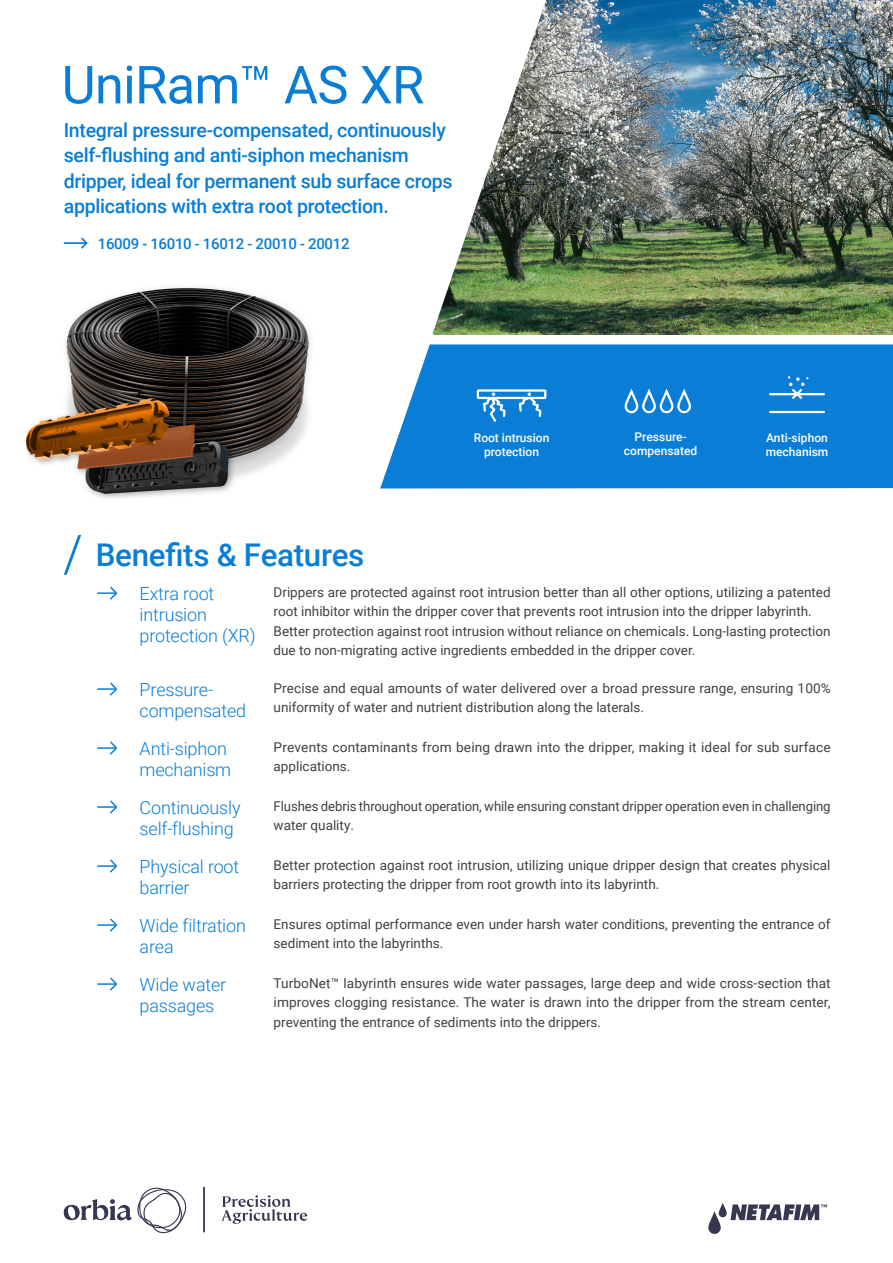
<style>
.page{position:relative;width:893px;height:1263px;background:#fff}
.page>*{position:absolute;margin:0;border:0;box-sizing:border-box;transform-origin:0 0}
.t1{font:52.5px "Roboto";letter-spacing:-.015em;color:#0a7dd6}
.t2{font:500 31.35px "Roboto";letter-spacing:-.01em;color:#0a7dd6}
.t3{font:500 19.5px/25.5px "Roboto";letter-spacing:-.015em;color:#0a7dd6}
.t4{font:300 18px/21px "Roboto";letter-spacing:-.01em;color:#0a7dd6}
.t5{font:500 15px "Roboto";letter-spacing:-.02em;color:#0a7dd6}
.t6{font:13.5px/19.5px "Roboto";color:#414042}
.t7{font:500 12px/13.5px "Roboto";color:#fff;text-align:center}
</style>
<div class="page">
<div style="left:380px;top:344px;width:513px;height:144px;background:#0a7dd6"></div>
<svg style="left:63px;top:535px;width:19px;height:40px"></svg>
<svg style="left:708px;top:1203px;width:119px;height:31px"></svg>
<svg style="left:222px;top:1195px;width:85px;height:29px"></svg>
<svg style="left:64px;top:1187px;width:123px;height:46px"></svg>
<hr style="left:203px;top:1187px;width:2px;height:45px;background:#363750">
<svg style="left:64px;top:237px;width:24px;height:12px"></svg>
<svg style="left:623px;top:388px;width:69px;height:27px"></svg>
<img style="left:27px;top:287px;width:284px;height:212px">
<svg style="left:97px;top:586px;width:20px;height:14px"></svg>
<svg style="left:97px;top:682px;width:20px;height:14px"></svg>
<svg style="left:97px;top:741px;width:20px;height:14px"></svg>
<svg style="left:97px;top:800px;width:20px;height:14px"></svg>
<svg style="left:97px;top:859px;width:20px;height:14px"></svg>
<svg style="left:97px;top:918px;width:20px;height:14px"></svg>
<svg style="left:97px;top:977px;width:20px;height:14px"></svg>
<svg style="left:482px;top:392px;width:61px;height:32px;background:#2f91dc"></svg>
<div style="left:477px;top:389px;width:69px;height:10px;border:2px solid #fff"></div>
<svg style="left:768px;top:376px;width:58px;height:38px;background:#2e90dc"></svg>
<img style="left:432px;top:0;width:461px;height:334px">
<h1 class="t1" style="left:62px;top:48px;width:364px">UniRam™ AS XR</h1>
<h3 class="t3" style="left:64px;top:116px;width:390px">Integral pressure-compensated, continuously self-flushing and anti-siphon mechanism dripper, ideal for permanent sub surface crops applications with extra root protection.</h3>
<p class="t5" style="left:98px;top:233px;width:253px">16009 - 16010 - 16012 - 20010 - 20012</p>
<h2 class="t2" style="left:96px;top:532px;width:270px">Benefits &amp; Features</h2>
<p class="t7" style="left:474px;top:431px;width:77px">Root intrusion protection</p>
<p class="t7" style="left:624px;top:430px;width:75px">Pressure&shy;compensated</p>
<p class="t7" style="left:766px;top:431px;width:64px;text-align:left">Anti-siphon mechanism</p>
<h3 class="t4" style="left:140px;top:583px;width:117px">Extra root intrusion protection (XR)</h3>
<p class="t6" style="left:274px;top:582px;width:559px">Drippers are protected against root intrusion better than all other options, utilizing a patented root inhibitor within the dripper cover that prevents root intrusion into the dripper labyrinth.<br>Better protection against root intrusion without reliance on chemicals. Long-lasting protection due to non-migrating active ingredients embedded in the dripper cover.</p>
<h3 class="t4" style="left:140px;top:678px;width:108px">Pressure&shy;compensated</h3>
<p class="t6" style="left:274px;top:677px;width:559px">Precise and equal amounts of water delivered over a broad pressure range, ensuring 100% uniformity of water and nutrient distribution along the laterals.</p>
<h3 class="t4" style="left:140px;top:737px;width:93px">Anti-siphon mechanism</h3>
<p class="t6" style="left:274px;top:736px;width:559px">Prevents contaminants from being drawn into the dripper, making it ideal for sub surface applications.</p>
<h3 class="t4" style="left:140px;top:796px;width:102px">Continuously self-flushing</h3>
<p class="t6" style="left:274px;top:795px;width:559px">Flushes debris throughout operation, while ensuring constant dripper operation even in challenging water quality.</p>
<h3 class="t4" style="left:140px;top:855px;width:101px">Physical root barrier</h3>
<p class="t6" style="left:274px;top:854px;width:558px">Better protection against root intrusion, utilizing unique dripper design that creates physical barriers protecting the dripper from root growth into its labyrinth.</p>
<h3 class="t4" style="left:140px;top:914px;width:108px">Wide filtration area</h3>
<p class="t6" style="left:274px;top:913px;width:559px">Ensures optimal performance even under harsh water conditions, preventing the entrance of sediment into the labyrinths.</p>
<h3 class="t4" style="left:140px;top:973px;width:88px">Wide water passages</h3>
<p class="t6" style="left:274px;top:972px;width:559px;text-align:justify">TurboNet™ labyrinth ensures wide water passages, large deep and wide cross-section that improves clogging resistance. The water is drawn into the dripper from the stream center, preventing the entrance of sediments into the drippers.</p>
</div>
